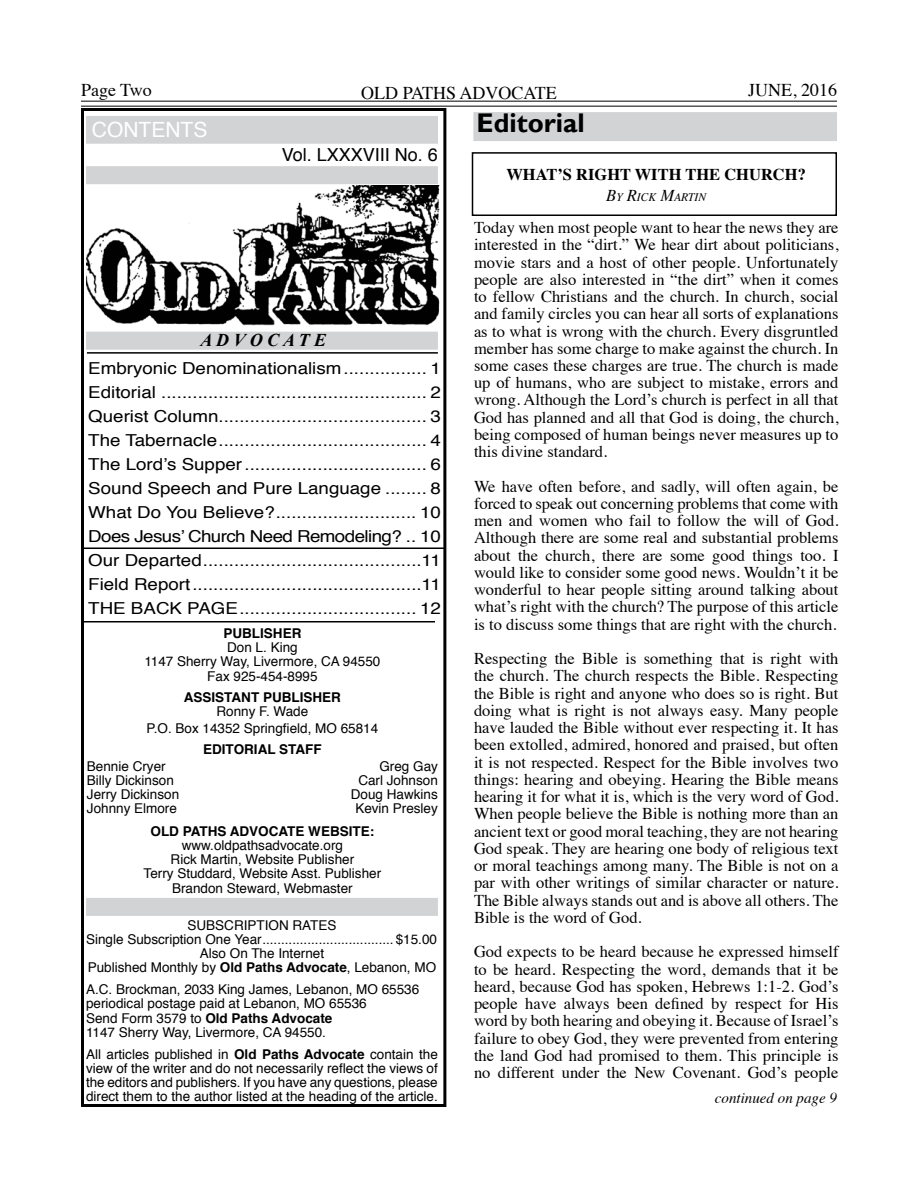
<style>
.page{position:relative;width:918px;height:1188px;background:#fff}
.page>*{position:absolute;margin:0;border:0;box-sizing:border-box;transform-origin:0 0}
.t1{font:700 27px "Gill Sans";color:#000}
.t2{font:21px "Helvetica";color:#fff}
.t3{font:18px "Times";color:#000}
.t4{font:18px "Helvetica";color:#000}
.t5{font:italic 700 18px "Times New Roman";color:#000}
.t6{font:16.5px/17.2px "Times";color:#000;text-align:justify}
.t7{font:16.5px/24px "Helvetica";color:#000;text-align:justify;scale:1.14 1}
.t8{font:700 16.5px "Times";color:#000}
.t9{font:italic 15px "Times";color:#000}
.t10{font:13.5px/14.2px "Helvetica";color:#000;text-align:center}
.t11{font:700 13.5px "Helvetica";color:#000}
.t12{font:italic 11.55px "Times";color:#000}
.s1{font-weight:700}
.s2{font-size:16.5px}
</style>
<div class="page">
<div style="left:81px;top:108px;width:365px;height:999px;border:3px solid #000"></div>
<hr style="left:84px;top:621px;width:351px;height:1px;background:#000">
<div style="left:86px;top:332px;width:352px;height:18px;background:#d1d3d4;border:2px solid #d1d3d4"></div>
<div style="left:86px;top:898px;width:352px;height:18px;background:#d1d3d4"></div>
<div style="left:473px;top:112px;width:364px;height:29px;background:#d1d3d4"></div>
<div style="left:86px;top:116px;width:352px;height:28px;background:#d1d3d4;border:2px solid #d1d3d4"></div>
<div style="left:86px;top:166px;width:352px;height:18px;background:#d1d3d4"></div>
<hr style="left:81px;top:101px;width:756px;height:1px;background:#000">
<hr style="left:81px;top:106px;width:756px;height:1px;background:#000">
<hr style="left:87px;top:352px;width:351px;height:2px;background:#000">
<img style="left:87px;top:185px;width:353px;height:141px">
<hr style="left:81px;top:548px;width:365px;height:1px;background:#000">
<div style="left:472px;top:152px;width:365px;height:64px;border:2px solid #000"></div>
<p class="t3" style="left:81px;top:73px;width:72px">Page Two</p>
<p class="t3" style="left:361px;top:77px;width:163px">old paths advocate</p>
<p class="t3" style="left:748px;top:73px;width:90px">june, 2016</p>
<p class="t2" style="left:92px;top:113px;width:16px">cont</p>
<p class="t2" style="left:151px;top:113px;width:29px">ents</p>
<h1 class="t1" style="left:477px;top:107px;width:110px">Editorial</h1>
<p class="t4" style="left:282px;top:141px;width:158px">Vol. LXXXVIII No. 6</p>
<p class="t5" style="left:201px;top:328px;width:127px">A D V O C A T E</p>
<p class="t7" style="left:88px;top:357px;width:311px">Embryonic Denominationalism................ 1<br>Editorial ................................................... 2<br>Querist Column........................................ 3<br>The Tabernacle........................................ 4<br>The Lord’s Supper................................... 6<br>Sound Speech and Pure Language ........ 8<br>What Do You Believe?........................... 10<br>Does Jesus’ Church Need Remodeling? .. 10<br>Our Departed..........................................11<br>Field Report............................................11<br>The Back Page.................................. 12</p>
<p class="t11" style="left:223px;top:622px;width:80px">PUBLISHER</p>
<p class="t10" style="left:144px;top:641px;width:238px">Don L. King<br>1147 Sherry Way, Livermore, CA 94550<br>Fax 925-454-8995</p>
<p class="t11" style="left:184px;top:686px;width:159px">ASSISTANT PUBLISHER</p>
<p class="t10" style="left:147px;top:703px;width:233px;line-height:17.2px">Ronny F. Wade<br>P.O. Box 14352 Springfield, MO 65814</p>
<p class="t11" style="left:203px;top:739px;width:120px">EDITORIAL STAFF</p>
<p class="t10" style="left:87px;top:759px;width:80px">Bennie Cryer</p>
<p class="t10" style="left:379px;top:759px;width:60px">Greg Gay</p>
<p class="t10" style="left:87px;top:774px;width:89px">Billy Dickinson</p>
<p class="t10" style="left:358px;top:774px;width:81px">Carl Johnson</p>
<p class="t10" style="left:87px;top:788px;width:94px">Jerry Dickinson</p>
<p class="t10" style="left:351px;top:788px;width:89px">Doug Hawkins</p>
<p class="t10" style="left:87px;top:802px;width:92px">Johnny Elmore</p>
<p class="t10" style="left:355px;top:802px;width:84px">Kevin Presley</p>
<p class="t11" style="left:151px;top:820px;width:225px">OLD PATHS ADVOCATE WEBSITE:</p>
<p class="t10" style="left:144px;top:838px;width:239px">www.oldpathsadvocate.org<br>Rick Martin, Website Publisher<br>Terry Studdard, Website Asst. Publisher<br>Brandon Steward, Webmaster</p>
<p class="t10" style="left:187px;top:918px;width:28px">Subscription</p>
<p class="t10" style="left:293px;top:918px;width:43px">rates</p>
<p class="t10" style="left:86px;top:932px;width:352px">Single Subscription One Year................................... $15.00</p>
<p class="t10" style="left:200px;top:947px;width:126px">Also On The Internet</p>
<p class="t10" style="left:88px;top:961px;width:349px">Published Monthly by <span class="s1">OLD PATHS ADVOCATE</span>, Lebanon, MO</p>
<p class="t10" style="left:86px;top:983px;width:335px;text-align:left">A.C. Brockman, 2033 King James, Lebanon, MO 65536 periodical postage paid at Lebanon, MO 65536<br>Send Form 3579 to <span class="s1">OLD PATHS ADVOCATE<br></span>1147 Sherry Way, Livermore, CA 94550.</p>
<p class="t10" style="left:86px;top:1047px;width:353px;text-align:justify">All articles published in <span class="s1">OLD PATHS ADVOCATE</span> contain the view of the writer and do not necessarily reflect the views of the editors and publishers. If you have any questions, please direct them to the author listed at the heading of the article.</p>
<p class="t8" style="left:506px;top:159px;width:301px">WHAT’S RIGHT WITH THE CHURCH?</p>
<p class="t12" style="left:606px;top:187px;width:101px"><span class="s2">B</span>Y <span class="s2">R</span>ICK <span class="s2">M</span>ARTIN</p>
<p class="t6" style="left:474px;top:217px;width:366px">Today when most people want to hear the news they are interested in the “dirt.” We hear dirt about politicians, movie stars and a host of other people. Unfortunately people are also interested in “the dirt” when it comes to fellow Christians and the church. In church, social and family circles you can hear all sorts of explanations as to what is wrong with the church. Every disgruntled member has some charge to make against the church. In some cases these charges are true. The church is made up of humans, who are subject to mistake, errors and wrong. Although the Lord’s church is perfect in all that God has planned and all that God is doing, the church, being composed of human beings never measures up to this divine standard.</p>
<p class="t6" style="left:474px;top:476px;width:366px">We have often before, and sadly, will often again, be forced to speak out concerning problems that come with men and women who fail to follow the will of God.<br>Although there are some real and substantial problems about the church, there are some good things too. I would like to consider some good news. Wouldn’t it be wonderful to hear people sitting around talking about what’s right with the church? The purpose of this article is to discuss some things that are right with the church.</p>
<p class="t6" style="left:474px;top:649px;width:366px">Respecting the Bible is something that is right with the church. The church respects the Bible. Respecting the Bible is right and anyone who does so is right. But doing what is right is not always easy. Many people have lauded the Bible without ever respecting it. It has been extolled, admired, honored and praised, but often it is not respected. Respect for the Bible involves two things: hearing and obeying. Hearing the Bible means hearing it for what it is, which is the very word of God.<br>When people believe the Bible is nothing more than an ancient text or good moral teaching, they are not hearing God speak. They are hearing one body of religious text or moral teachings among many. The Bible is not on a par with other writings of similar character or nature.<br>The Bible always stands out and is above all others. The Bible is the word of God.</p>
<p class="t6" style="left:474px;top:942px;width:366px">God expects to be heard because he expressed himself to be heard. Respecting the word, demands that it be heard, because God has spoken, Hebrews 1:1-2. God’s people have always been defined by respect for His word by both hearing and obeying it. Because of Israel’s failure to obey God, they were prevented from entering the land God had promised to them. This principle is no different under the New Covenant. God’s people</p>
<p class="t9" style="left:715px;top:1085px;width:124px">continued on page 9</p>
</div>
